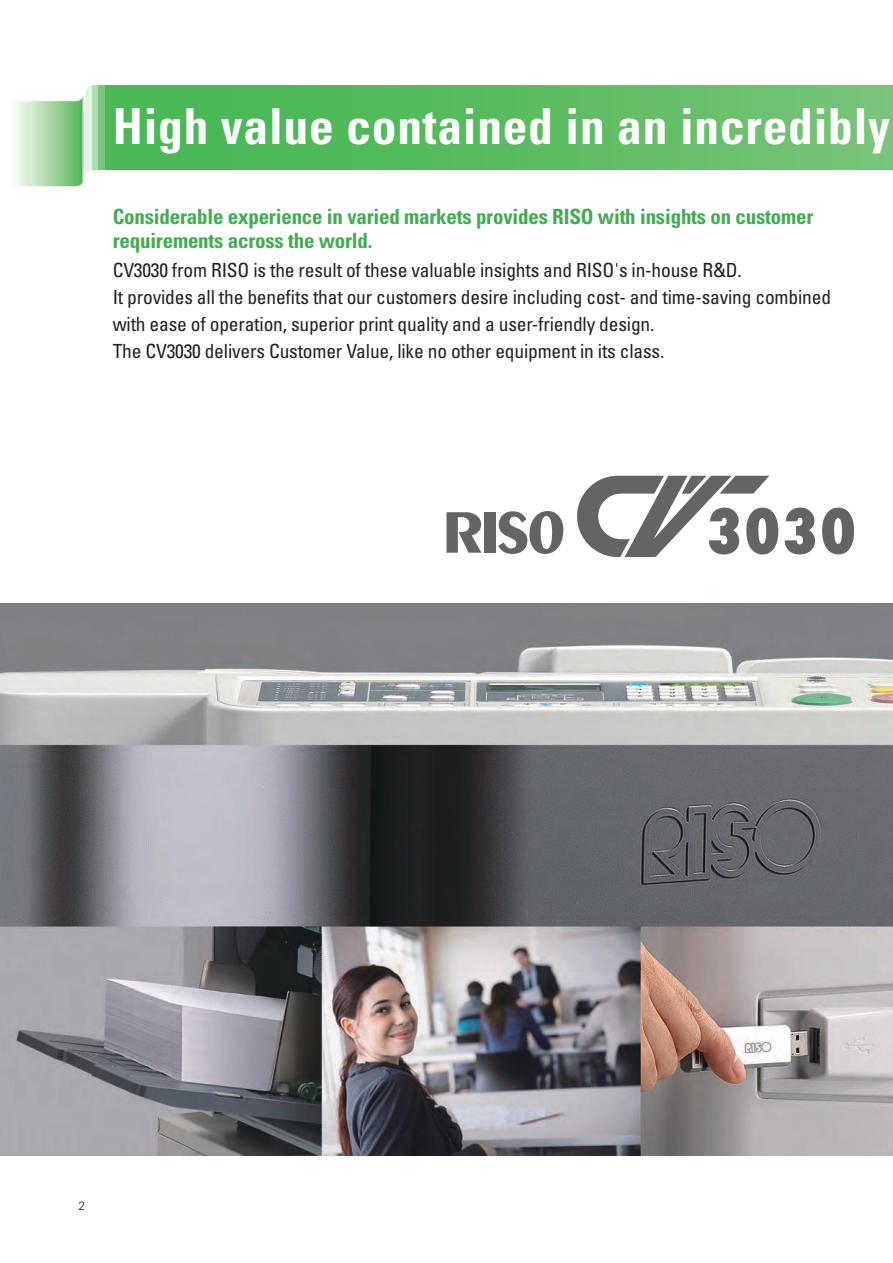
<style>
.page{position:relative;width:893px;height:1263px;background:#fff}
.page>*{position:absolute;margin:0;border:0;box-sizing:border-box;transform-origin:0 0}
.t1{font:800 condensed 60px "Futura";color:#656365}
.t2{font:700 condensed 49.5px "Univers";letter-spacing:.015em;color:#fff}
.t3{font:700 condensed 21px/24px "Univers";letter-spacing:-.01em;color:#42ac52}
.t4{font:condensed 19.5px/27px "Univers";letter-spacing:-.01em;color:#241f1f}
.t5{font:300 12px "Univers";color:#241f1f}
</style>
<div class="page">
<svg style="left:85px;top:85px;width:808px;height:91px;background:#68c16e"></svg>
<svg style="left:16px;top:96px;width:68px;height:90px;background:#addaac"></svg>
<img style="left:0;top:603px;width:893px;height:553px">
<svg style="left:577px;top:476px;width:192px;height:81px"></svg>
<svg style="left:446px;top:512px;width:35px;height:41px"></svg>
<div style="left:484px;top:512px;width:12px;height:41px;background:#656365"></div>
<svg style="left:498px;top:511px;width:66px;height:43px"></svg>
<h2 class="t2" style="left:113px;top:96px;width:779px">High value contained in an incredibly</h2>
<p class="t3" style="left:113px;top:205px;width:702px">Considerable experience in varied markets provides RISO with insights on customer requirements across the world.</p>
<p class="t4" style="left:113px;top:256px;width:720px">CV3030 from RISO is the result of these valuable insights and RISO's in-house R&amp;D.<br>It provides all the benefits that our customers desire including cost- and time-saving combined with ease of operation, superior print quality and a user-friendly design.<br>The CV3030 delivers Customer Value, like no other equipment in its class.</p>
<h1 class="t1" style="left:706px;top:490px;width:151px">3030</h1>
<p class="t5" style="left:78px;top:1198px;width:8px">2</p>
</div>
